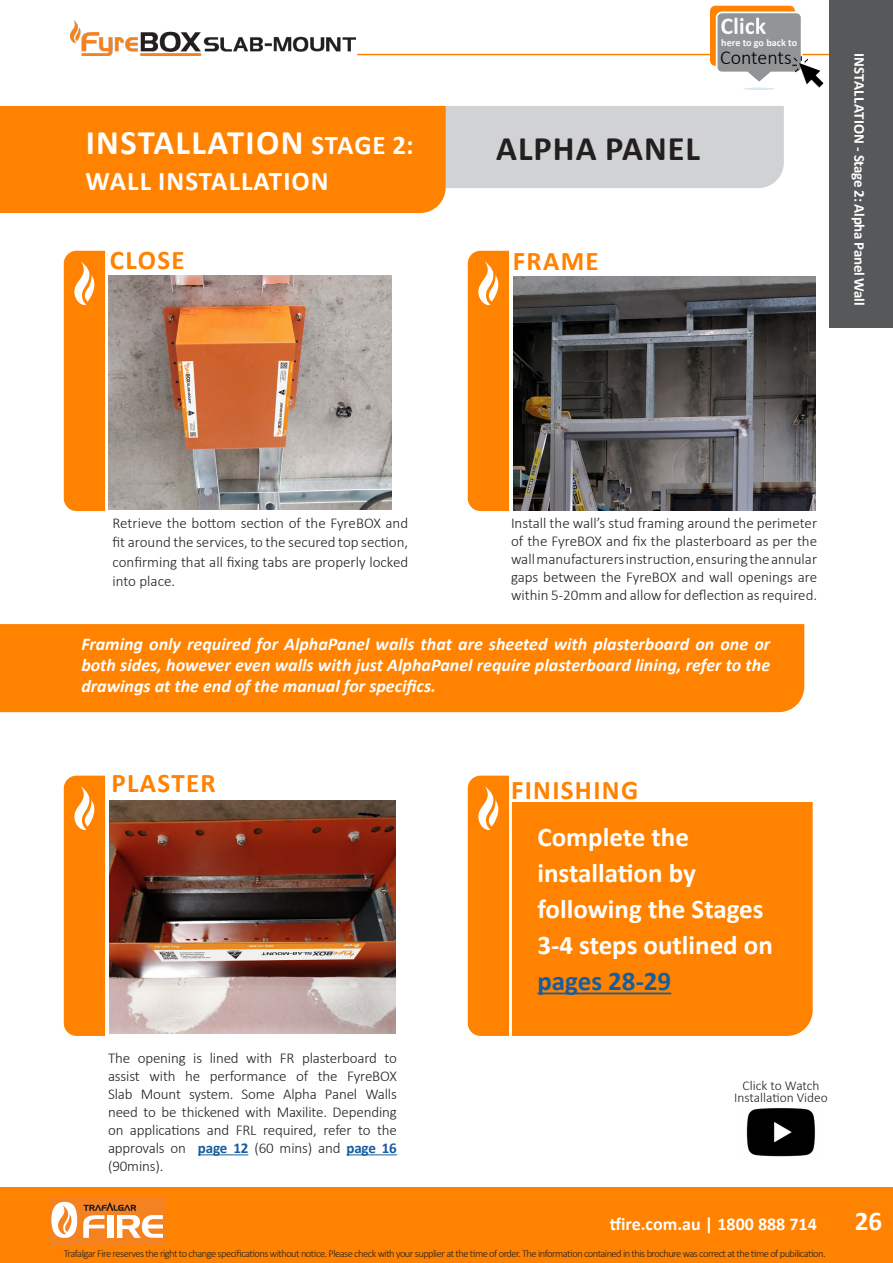
<style>
.page{position:relative;width:893px;height:1263px;background:#fff}
.page>*{position:absolute;margin:0;border:0;box-sizing:border-box;transform-origin:0 0}
.t1{font:700 34.5px "Calibri";letter-spacing:.04em;color:#fff}
.t2{font:700 34.5px "Calibri";letter-spacing:.03em;color:#231f20}
.t3{font:700 27px/36px "Calibri";color:#fff}
.t4{font:700 27px "Calibri";letter-spacing:.05em;color:#ff8200}
.t5{font:700 27px "Calibri";letter-spacing:.04em;color:#fff}
.t6{font:300 19.95px "Calibri";color:#000}
.t7{font:italic 700 18px/21px "Calibri";color:#fff;text-align:justify}
.t8{font:700 18px "Calibri";color:#fff}
.t9{font:300 15px/18px "Calibri";color:#231f20;text-align:justify}
.t10{font:700 15px "Calibri";letter-spacing:-.02em;color:#fff}
.t11{font:300 13.5px "Calibri";color:#231f20}
.t12{font:300 10.5px "Calibri";letter-spacing:-.05em;color:#231f20}
.t13{font:700 10.2px "Calibri";color:#f7fafb}
.s1{font-size:27px}
.s2{font-weight:700;color:#175d9e}
.s3{color:#175d9e}
</style>
<div class="page">
<div style="left:0;top:1187px;width:893px;height:76px;background:#ff8200"></div>
<div style="left:50px;top:1197px;width:116px;height:48px;background:#f58220"></div>
<svg style="left:83px;top:1202px;width:80px;height:36px"></svg>
<svg style="left:51px;top:1202px;width:26px;height:36px"></svg>
<img style="left:70px;top:20px;width:285px;height:36px">
<div style="left:446px;top:106px;width:338px;height:82px;background:#d1d2d4"></div>
<div style="left:0;top:106px;width:446px;height:107px;background:#ff8200"></div>
<div style="left:64px;top:251px;width:41px;height:260px;background:#ff8200"></div>
<div style="left:64px;top:776px;width:41px;height:260px;background:#ff8200"></div>
<div style="left:468px;top:251px;width:41px;height:260px;background:#ff8200"></div>
<div style="left:468px;top:776px;width:41px;height:260px;background:#ff8200"></div>
<div style="left:0;top:624px;width:804px;height:88px;background:#ff8200"></div>
<img style="left:109px;top:276px;width:282px;height:233px">
<img style="left:513px;top:276px;width:302px;height:234px">
<hr style="left:357px;top:54px;width:472px;height:1px;background:#ff8200">
<hr style="left:743px;top:88px;width:32px;height:2px;background:#d8e9ef;border-radius:50%">
<svg style="left:710px;top:6px;width:113px;height:82px"></svg>
<div style="left:829px;top:0;width:64px;height:327px;background:#57585a"></div>
<hr style="left:198px;top:1154px;width:50px;height:1px;background:#175d9e">
<hr style="left:346px;top:1154px;width:51px;height:1px;background:#175d9e">
<div style="left:512px;top:802px;width:301px;height:234px;background:#ff8200"></div>
<hr style="left:537px;top:992px;width:134px;height:2px;background:#175d9e">
<img style="left:746px;top:1108px;width:69px;height:49px">
<img style="left:110px;top:800px;width:286px;height:233px">
<p class="t13" style="left:721px;top:35px;width:77px">here to go back to</p>
<h3 class="t6" style="left:720px;top:45px;width:73px">Contents</h3>
<p class="t1" style="left:86px;top:118px;width:329px">INSTALLATION <span class="s1">STAGE 2:</span></p>
<p class="t5" style="left:86px;top:162px;width:245px">WALL INSTALLATION</p>
<p class="t2" style="left:496px;top:124px;width:206px">ALPHA PANEL</p>
<p class="t4" style="left:110px;top:241px;width:76px">CLOSE</p>
<p class="t4" style="left:513px;top:241px;width:88px">FRAME</p>
<p class="t10" style="left:870px;top:53px;width:254px;rotate:90deg">INSTALLATION - Stage 2: Alpha Panel Wall</p>
<p class="t9" style="left:113px;top:513px;width:297px;line-height:19.5px">Retrieve the bottom section of the FyreBOX and fit around the services, to the secured top section, confirming that all fixing tabs are properly locked into place.</p>
<p class="t9" style="left:511px;top:514px;width:308px">Install the wall’s stud framing around the perimeter of the FyreBOX and fix the plasterboard as per the wall manufacturers instruction, ensuring the annular gaps between the FyreBOX and wall openings are within 5-20mm and allow for deflection as required.</p>
<p class="t7" style="left:81px;top:633px;width:690px">Framing only required for AlphaPanel walls that are sheeted with plasterboard on one or both sides, however even walls with just AlphaPanel require plasterboard lining, refer to the drawings at the end of the manual for specifics.</p>
<p class="t4" style="left:111px;top:764px;width:106px">PLASTER</p>
<p class="t9" style="left:108px;top:1049px;width:290px">The opening is lined with FR plasterboard to assist with he performance of the FyreBOX Slab Mount system. Some Alpha Panel Walls need to be thickened with Maxilite. Depending on applications and FRL required, refer to the approvals on <span class="s2">page 12</span> (60 mins) and <span class="s2">page 16 </span>(90mins).</p>
<p class="t4" style="left:511px;top:771px;width:129px">FINISHING</p>
<p class="t3" style="left:537px;top:819px;width:237px">Complete the installation by following the Stages<br>3-4 steps outlined on <span class="s3">pages 28-29</span></p>
<p class="t11" style="left:743px;top:1077px;width:79px">Click to Watch</p>
<p class="t11" style="left:734px;top:1089px;width:95px">Installation Video</p>
<p class="t8" style="left:610px;top:1211px;width:209px">tfire.com.au | 1800 888 714</p>
<p class="t12" style="left:64px;top:1247px;width:763px">Trafalgar Fire reserves the right to change specifications without notice. Please check with your supplier at the time of order. The information contained in this brochure was correct at the time of pubilication.</p>
<h2 class="t3" style="left:855px;top:1203px;width:29px">26</h2>
</div>
